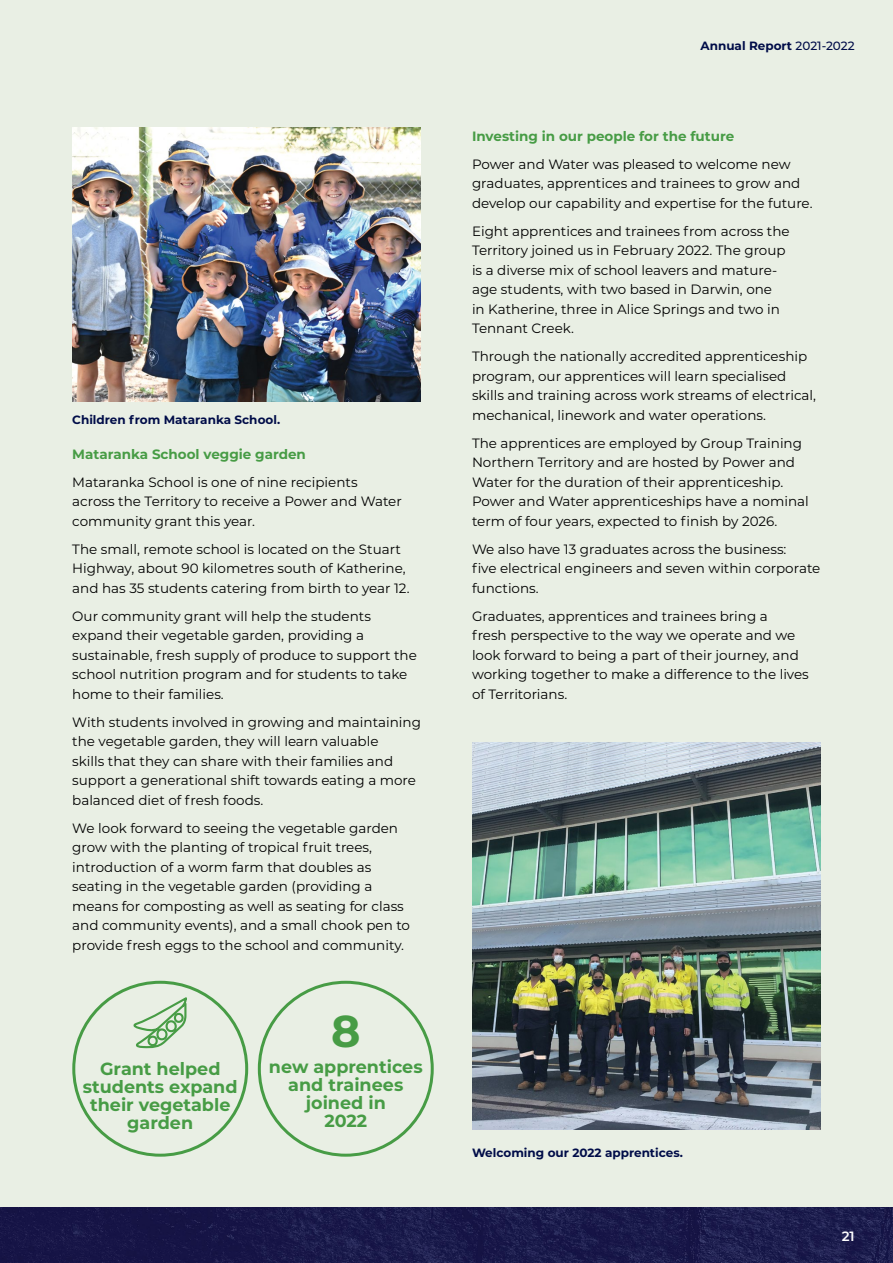
<style>
.page{position:relative;width:893px;height:1263px;background:#fff}
.page>*{position:absolute;margin:0;border:0;box-sizing:border-box;transform-origin:0 0}
.t1{font:700 44.55px "Montserrat";color:#479c45}
.t2{font:700 17.55px/18px "Montserrat";color:#479c45;text-align:center}
.t3{font:13.5px/19.5px "Montserrat";color:#000}
.t4{font:700 13.5px "Montserrat";color:#479c45}
.t5{font:600 13.5px "Montserrat";color:#fff}
.t6{font:700 12px "Montserrat";color:#000c48}
.s1{font-weight:500}
</style>
<div class="page">
<div style="left:0;top:0;width:893px;height:1208px;background:#e9efe4"></div>
<img style="left:72px;top:128px;width:349px;height:273px">
<svg style="left:133px;top:997px;width:54px;height:52px"></svg>
<img style="left:472px;top:743px;width:349px;height:386px">
<img style="left:0;top:1208px;width:893px;height:55px">
<p class="t6" style="left:72px;top:411px;width:209px">Children from Mataranka School.</p>
<h2 class="t4" style="left:72px;top:444px;width:235px">Mataranka School veggie garden</h2>
<p class="t3" style="left:72px;top:472px;width:331px">Mataranka School is one of nine recipients across the Territory to receive a Power and Water community grant this year.</p>
<p class="t3" style="left:72px;top:539px;width:339px">The small, remote school is located on the Stuart<br>Highway, about 90 kilometres south of Katherine, and has 35 students catering from birth to year 12.</p>
<p class="t3" style="left:72px;top:606px;width:346px">Our community grant will help the students expand their vegetable garden, providing a sustainable, fresh supply of produce to support the school nutrition program and for students to take home to their families.</p>
<p class="t3" style="left:72px;top:712px;width:350px">With students involved in growing and maintaining the vegetable garden, they will learn valuable<br>skills that they can share with their families and support a generational shift towards eating a more balanced diet of fresh foods.</p>
<p class="t3" style="left:72px;top:818px;width:339px">We look forward to seeing the vegetable garden grow with the planting of tropical fruit trees, introduction of a worm farm that doubles as seating in the vegetable garden (providing a means for composting as well as seating for class and community events), and a small chook pen to provide fresh eggs to the school and community.</p>
<p class="t2" style="left:83px;top:1058px;width:156px">Grant helped students expand their vegetable garden</p>
<p class="t1" style="left:331px;top:999px;width:31px">8</p>
<p class="t2" style="left:269px;top:1057px;width:155px">new apprentices and trainees joined in<br>2022</p>
<p class="t6" style="left:701px;top:37px;width:156px">Annual Report <span class="s1">2021-2022</span></p>
<h2 class="t4" style="left:472px;top:126px;width:264px">Investing in our people for the future</h2>
<p class="t3" style="left:472px;top:154px;width:342px">Power and Water was pleased to welcome new graduates, apprentices and trainees to grow and develop our capability and expertise for the future.</p>
<p class="t3" style="left:472px;top:221px;width:319px">Eight apprentices and trainees from across the Territory joined us in February 2022. The group is a diverse mix of school leavers and mature&shy;age students, with two based in Darwin, one<br>in Katherine, three in Alice Springs and two in Tennant Creek.</p>
<p class="t3" style="left:472px;top:346px;width:346px">Through the nationally accredited apprenticeship program, our apprentices will learn specialised skills and training across work streams of electrical, mechanical, linework and water operations.</p>
<p class="t3" style="left:472px;top:433px;width:338px">The apprentices are employed by Group Training Northern Territory and are hosted by Power and Water for the duration of their apprenticeship.<br>Power and Water apprenticeships have a nominal term of four years, expected to fnish by 2026.</p>
<p class="t3" style="left:472px;top:539px;width:350px">We also have 13 graduates across the business:<br>fve electrical engineers and seven within corporate functions.</p>
<p class="t3" style="left:472px;top:606px;width:338px">Graduates, apprentices and trainees bring a<br>fresh perspective to the way we operate and we look forward to being a part of their journey, and working together to make a difference to the lives of Territorians.</p>
<p class="t6" style="left:472px;top:1144px;width:212px">Welcoming our 2022 apprentices.</p>
<p class="t5" style="left:842px;top:1226px;width:15px">21</p>
</div>
